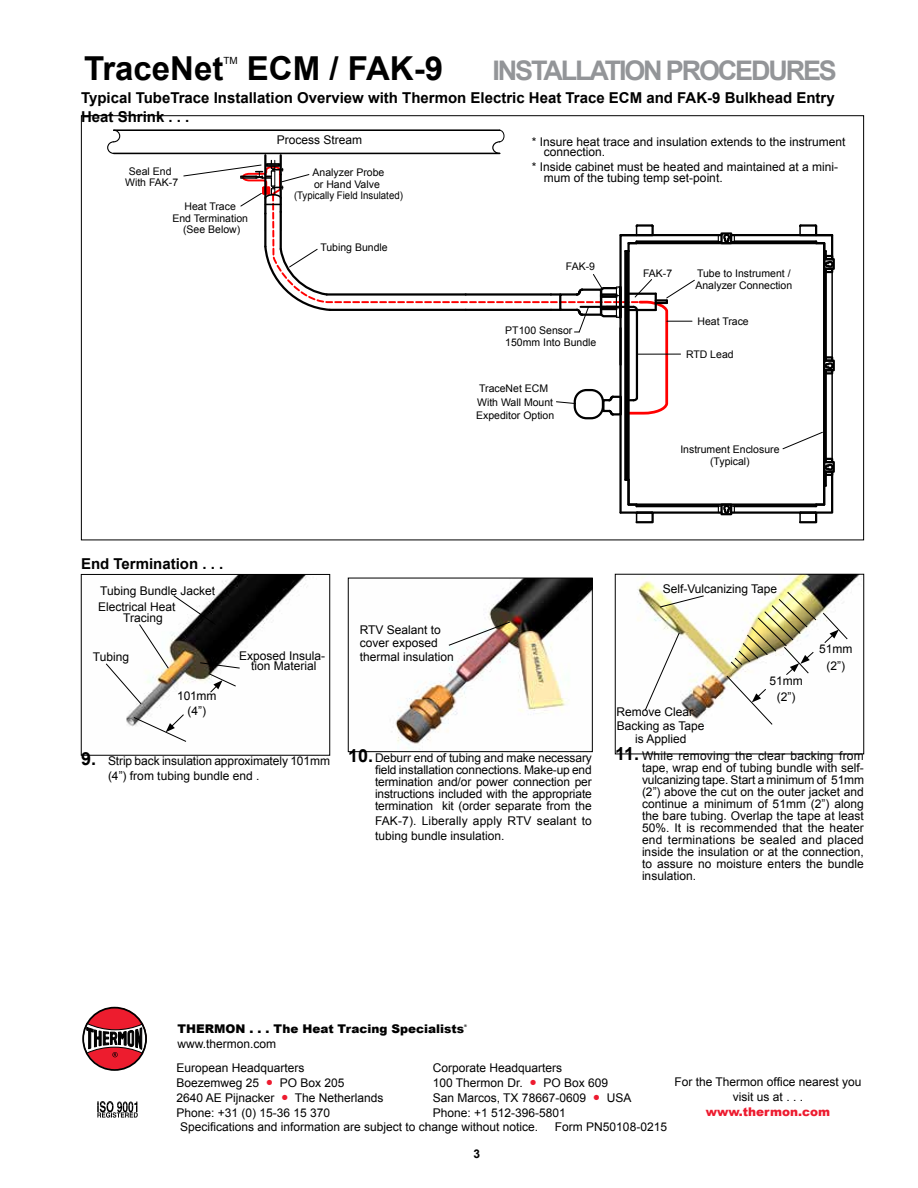
<style>
.page{position:relative;width:918px;height:1188px;background:#fff}
.page>*{position:absolute;margin:0;border:0;box-sizing:border-box;transform-origin:0 0}
.t1{font:700 33px "Arial";color:#000}
.t2{font:700 27px "Arial";letter-spacing:-.08em;color:#939598}
.t3{font:700 15px/19.5px "Arial";color:#000}
.t4{font:12px/12px "Arial";color:#000}
.t5{font:900 12px "Arial";color:#000}
.t6{font:900 12px "Arial";color:#ed1b2f}
.t7{font:700 12px "Arial";color:#000}
.t8{font:10.5px/11.6px "Arial";color:#000;text-align:center}
.t9{font:9.9px "Arial";color:#000}
.t10{font:900 3.6px "Arial";color:#000}
.s1{font-weight:700;font-size:18px}
.s2{font-size:21px;color:#ed1b2f}
</style>
<div class="page">
<img style="left:395px;top:580px;width:196px;height:165px">
<div style="left:348px;top:578px;width:245px;height:174px;border:1px solid #000"></div>
<img style="left:637px;top:576px;width:225px;height:149px">
<img style="left:126px;top:576px;width:181px;height:151px">
<div style="left:81px;top:574px;width:249px;height:182px;border:1px solid #000"></div>
<svg style="left:448px;top:621px;width:63px;height:25px"></svg>
<svg style="left:659px;top:595px;width:46px;height:13px"></svg>
<svg style="left:644px;top:632px;width:36px;height:79px"></svg>
<svg style="left:105px;top:595px;width:136px;height:110px"></svg>
<svg style="left:133px;top:714px;width:54px;height:28px"></svg>
<svg style="left:822px;top:612px;width:26px;height:32px"></svg>
<svg style="left:726px;top:592px;width:90px;height:133px"></svg>
<div style="left:84px;top:1007px;width:62px;height:63px;background:#ed1c2e;border-radius:50%"></div>
<svg style="left:83px;top:1022px;width:64px;height:35px"></svg>
<div style="left:82px;top:1007px;width:65px;height:64px;border:2px solid #000;border-radius:50%"></div>
<svg style="left:97px;top:1101px;width:41px;height:17px"></svg>
<hr style="left:114px;top:153px;width:386px;height:1px;background:#000">
<hr style="left:114px;top:129px;width:386px;height:2px;background:#000">
<svg style="left:107px;top:129px;width:14px;height:26px"></svg>
<svg style="left:183px;top:129px;width:652px;height:395px"></svg>
<div style="left:602px;top:399px;width:8px;height:13px;border:2px solid #000"></div>
<div style="left:612px;top:396px;width:10px;height:20px;border:2px solid #000"></div>
<div style="left:574px;top:389px;width:30px;height:30px;border:2px solid #000;border-radius:12px"></div>
<h1 class="t1" style="left:84px;top:47px;width:141px">TraceNet</h1>
<p class="t9" style="left:223px;top:54px;width:16px">TM</p>
<h1 class="t1" style="left:247px;top:47px;width:198px">ECM / FAK-9</h1>
<h2 class="t2" style="left:493px;top:53px;width:346px">INSTALLATION PROCEDURES</h2>
<p class="t3" style="left:81px;top:88px;width:755px">Typical TubeTrace Installation Overview with Thermon Electric Heat Trace ECM and FAK-9 Bulkhead Entry<br>Heat Shrink . . .</p>
<p class="t8" style="left:125px;top:165px;width:55px">Seal End<br>With FAK-7</p>
<p class="t8" style="left:172px;top:201px;width:77px">Heat Trace<br>End Termination (See Below)</p>
<p class="t4" style="left:277px;top:134px;width:87px">Process Stream</p>
<p class="t8" style="left:294px;top:167px;width:110px">Analyzer Probe<br>or Hand Valve<br>(Typically Field Insulated)</p>
<p class="t8" style="left:320px;top:241px;width:69px">Tubing Bundle</p>
<p class="t4" style="left:544px;top:136px;width:303px;line-height:10.5px;text-indent:-12px">* Insure heat trace and insulation extends to the instrument connection.</p>
<p class="t4" style="left:544px;top:162px;width:296px;line-height:10.5px;text-indent:-12px">* Inside cabinet must be heated and maintained at a mini&shy;mum of the tubing temp set-point.</p>
<p class="t8" style="left:566px;top:261px;width:31px">FAK-9</p>
<p class="t8" style="left:505px;top:325px;width:93px;text-align:left">PT100 Sensor<br>150mm Into Bundle</p>
<p class="t8" style="left:476px;top:382px;width:80px;line-height:13.5px;text-align:left">TraceNet ECM<br>With Wall Mount<br>Expeditor Option</p>
<p class="t8" style="left:643px;top:267px;width:31px">FAK-7</p>
<p class="t8" style="left:695px;top:267px;width:98px;line-height:12px;text-align:left">Tube to Instrument /<br>Analyzer Connection</p>
<p class="t8" style="left:697px;top:316px;width:53px">Heat Trace</p>
<p class="t8" style="left:686px;top:348px;width:49px">RTD Lead</p>
<p class="t8" style="left:680px;top:444px;width:101px;line-height:12px">Instrument Enclosure (Typical)</p>
<p class="t3" style="left:81px;top:554px;width:144px">End Termination . . .</p>
<p class="t4" style="left:100px;top:584px;width:116px">Tubing Bundle Jacket</p>
<p class="t4" style="left:123px;top:602px;width:54px;line-height:10.5px;text-indent:-25px">Electrical Heat<br>Tracing</p>
<p class="t4" style="left:93px;top:651px;width:38px">Tubing</p>
<p class="t4" style="left:239px;top:650px;width:88px;line-height:10.5px;text-align:center">Exposed Insula&shy;tion Material</p>
<p class="t4" style="left:360px;top:623px;width:96px;line-height:13.5px">RTV Sealant to cover exposed thermal insulation</p>
<p class="t4" style="left:663px;top:583px;width:116px">Self-Vulcanizing Tape</p>
<p class="t4" style="left:819px;top:641px;width:35px;line-height:16.5px;text-align:center">51mm (2”)</p>
<p class="t4" style="left:177px;top:688px;width:40px;line-height:15px;text-align:center">101mm (4”)</p>
<p class="t4" style="left:108px;top:753px;width:224px;line-height:15px;text-indent:-27px"><span class="s1">9.</span> Strip back insulation approximately 101mm (4”) from tubing bundle end .</p>
<p class="t4" style="left:375px;top:752px;width:218px;text-align:justify;text-indent:-27px"><span class="s1">10.</span> Deburr end of tubing and make necessary field installation connections. Make-up end termination and/or power connection per instructions included with the appropriate termination kit (order separate from the</p>
<p class="t4" style="left:375px;top:813px;width:218px;line-height:15px">FAK-7). Liberally apply RTV sealant to tubing bundle insulation.</p>
<p class="t4" style="left:769px;top:672px;width:35px;line-height:16.5px;text-align:center">51mm (2”)</p>
<p class="t4" style="left:616px;top:706px;width:78px">Remove Clear</p>
<p class="t4" style="left:617px;top:720px;width:89px">Backing as Tape</p>
<p class="t4" style="left:635px;top:733px;width:53px">is Applied</p>
<p class="t4" style="left:642px;top:750px;width:224px;text-align:justify;text-indent:-27px"><span class="s1">11.</span> While removing the clear backing from tape, wrap end of tubing bundle with self&shy;vulcanizing tape. Start a minimum of 51mm (2”) above the cut on the outer jacket and continue a minimum of 51mm (2”) along the bare tubing. Overlap the tape at least 50%. It is recommended that the heater end terminations be sealed and placed inside the insulation or at the connection, to assure no moisture enters the bundle insulation.</p>
<p class="t5" style="left:178px;top:1020px;width:288px">THERMON . . . The Heat Tracing Specialists</p>
<p class="t10" style="left:464px;top:1023px;width:4px">®</p>
<p class="t4" style="left:178px;top:1038px;width:100px">www.thermon.com</p>
<p class="t4" style="left:433px;top:1060px;width:200px;line-height:15px">Corporate Headquarters<br>100 Thermon Dr. <span class="s2">•</span> PO Box 609<br>San Marcos, TX 78667-0609 <span class="s2">•</span> USA<br>Phone: +1 512-396-5801</p>
<p class="t4" style="left:176px;top:1060px;width:209px;line-height:15px">European Headquarters<br>Boezemweg 25 <span class="s2">•</span> PO Box 205<br>2640 AE Pijnacker <span class="s2">•</span> The Netherlands<br>Phone: +31 (0) 15-36 15 370</p>
<p class="t4" style="left:180px;top:1121px;width:360px">Specifications and information are subject to change without notice.</p>
<p class="t4" style="left:555px;top:1121px;width:114px">Form PN50108-0215</p>
<p class="t7" style="left:474px;top:1146px;width:8px">3</p>
<p class="t4" style="left:674px;top:1074px;width:189px;line-height:15px;text-align:center">For the Thermon office nearest you visit us at . . .</p>
<p class="t6" style="left:706px;top:1103px;width:126px">www.thermon.com</p>
</div>
